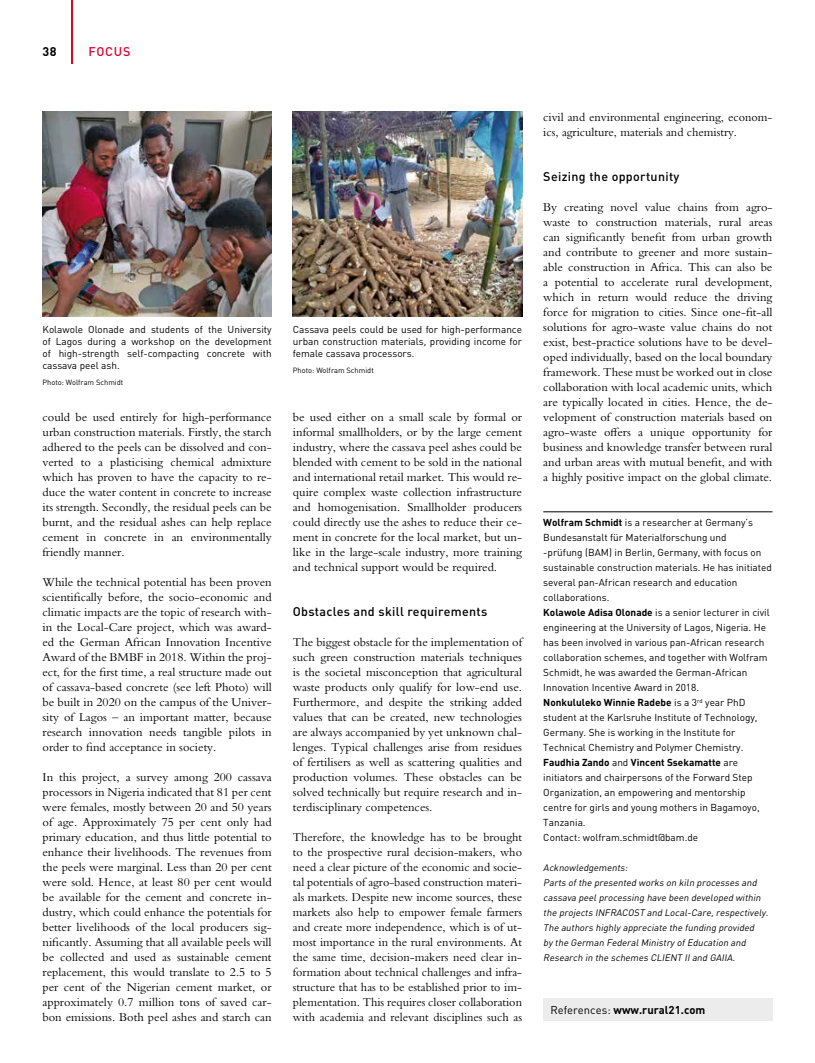
<style>
.page{position:relative;width:815px;height:1063px;background:#fff}
.page>*{position:absolute;margin:0;border:0;box-sizing:border-box;transform-origin:0 0}
.t1{font:12.5px/15px "Bembo Std";color:#000;text-align:justify}
.t2{font:500 12.5px "DIN Pro";letter-spacing:.025em;color:#000}
.t3{font:500 12.5px "DIN Pro";letter-spacing:.06em;color:#de012c}
.t4{font:700 12.5px "DIN Pro";color:#000}
.t5{font:700 11.25px "DIN Pro";color:#000}
.t6{font:10px/15px "DIN Pro";color:#000;text-align:justify}
.t7{font:italic 9.38px/15px "DIN Pro";color:#000}
.t8{font:7.5px "DIN Pro";color:#000}
.s1{font-weight:700}
.s2{font-weight:400}
</style>
<div class="page">
<hr style="left:71px;top:0;width:2px;height:64px;background:#de012c">
<hr style="left:543px;top:512px;width:229px;height:1px;background:#000">
<div style="left:543px;top:999px;width:229px;height:22px;background:#ececec"></div>
<img style="left:43px;top:112px;width:229px;height:204px">
<img style="left:293px;top:112px;width:229px;height:204px">
<p class="t4" style="left:43px;top:43px;width:16px">38</p>
<p class="t3" style="left:89px;top:43px;width:43px">FOCUS</p>
<p class="t6" style="left:43px;top:323px;width:231px;line-height:12px">Kolawole Olonade and students of the University of Lagos during a workshop on the development of high-strength self-compacting concrete with cassava peel ash.</p>
<p class="t8" style="left:43px;top:377px;width:82px">Photo: Wolfram Schmidt</p>
<p class="t1" style="left:43px;top:410px;width:231px">could be used entirely for high-performance urban construction materials. Firstly, the starch adhered to the peels can be dissolved and con&shy;verted to a plasticising chemical admixture which has proven to have the capacity to re&shy;duce the water content in concrete to increase its strength. Secondly, the residual peels can be burnt, and the residual ashes can help replace cement in concrete in an environmentally friendly manner.</p>
<p class="t1" style="left:43px;top:575px;width:231px">While the technical potential has been proven scientifically before, the socio-economic and climatic impacts are the topic of research with&shy;in the Local-Care project, which was award&shy;ed the German African Innovation Incentive Award of the BMBF in 2018. Within the proj&shy;ect, for the first time, a real structure made out of cassava-based concrete (see left Photo) will be built in 2020 on the campus of the Univer&shy;sity of Lagos – an important matter, because research innovation needs tangible pilots in order to find acceptance in society.</p>
<p class="t1" style="left:43px;top:770px;width:231px">In this project, a survey among 200 cassava processors in Nigeria indicated that 81 per cent were females, mostly between 20 and 50 years of age. Approximately 75 per cent only had primary education, and thus little potential to enhance their livelihoods. The revenues from the peels were marginal. Less than 20 per cent were sold. Hence, at least 80 per cent would be available for the cement and concrete in&shy;dustry, which could enhance the potentials for better livelihoods of the local producers sig&shy;nificantly. Assuming that all available peels will be collected and used as sustainable cement replacement, this would translate to 2.5 to 5 per cent of the Nigerian cement market, or approximately 0.7 million tons of saved car&shy;bon emissions. Both peel ashes and starch can</p>
<p class="t6" style="left:293px;top:323px;width:231px;line-height:12px">Cassava peels could be used for high-performance urban construction materials, providing income for female cassava processors.</p>
<p class="t8" style="left:293px;top:365px;width:82px">Photo: Wolfram Schmidt</p>
<p class="t1" style="left:293px;top:410px;width:231px">be used either on a small scale by formal or informal smallholders, or by the large cement industry, where the cassava peel ashes could be blended with cement to be sold in the national and international retail market. This would re&shy;quire complex waste collection infrastructure and homogenisation. Smallholder producers could directly use the ashes to reduce their ce&shy;ment in concrete for the local market, but un&shy;like in the large-scale industry, more training and technical support would be required.</p>
<p class="t2" style="left:293px;top:603px;width:196px">Obstacles and skill requirements</p>
<p class="t1" style="left:293px;top:635px;width:231px">The biggest obstacle for the implementation of such green construction materials techniques is the societal misconception that agricultural waste products only qualify for low-end use.<br>Furthermore, and despite the striking added values that can be created, new technologies are always accompanied by yet unknown chal&shy;lenges. Typical challenges arise from residues of fertilisers as well as scattering qualities and production volumes. These obstacles can be solved technically but require research and in&shy;terdisciplinary competences.</p>
<p class="t1" style="left:293px;top:830px;width:231px">Therefore, the knowledge has to be brought to the prospective rural decision-makers, who need a clear picture of the economic and socie&shy;tal potentials of agro-based construction materi&shy;als markets. Despite new income sources, these markets also help to empower female farmers and create more independence, which is of ut&shy;most importance in the rural environments. At the same time, decision-makers need clear in&shy;formation about technical challenges and infra&shy;structure that has to be established prior to im&shy;plementation. This requires closer collaboration with academia and relevant disciplines such as</p>
<p class="t1" style="left:543px;top:110px;width:231px">civil and environmental engineering, econom&shy;ics, agriculture, materials and chemistry.</p>
<p class="t2" style="left:543px;top:168px;width:138px">Seizing the opportunity</p>
<p class="t1" style="left:543px;top:200px;width:231px">By creating novel value chains from agro&shy;waste to construction materials, rural areas can significantly benefit from urban growth and contribute to greener and more sustain&shy;able construction in Africa. This can also be a potential to accelerate rural development, which in return would reduce the driving force for migration to cities. Since one-fit-all solutions for agro-waste value chains do not exist, best-practice solutions have to be devel&shy;oped individually, based on the local boundary framework. These must be worked out in close collaboration with local academic units, which are typically located in cities. Hence, the de&shy;velopment of construction materials based on agro-waste offers a unique opportunity for business and knowledge transfer between rural and urban areas with mutual benefit, and with a highly positive impact on the global climate.</p>
<p class="t6" style="left:543px;top:515px;width:230px;text-align:left"><span class="s1">Wolfram Schmidt</span> is a researcher at Germany’s Bundesanstalt für Materialforschung und<br>-prüfung (BAM) in Berlin, Germany, with focus on sustainable construction materials. He has initiated several pan-African research and education collaborations.<br><span class="s1">Kolawole Adisa Olonade</span> is a senior lecturer in civil engineering at the University of Lagos, Nigeria. He has been involved in various pan-African research collaboration schemes, and together with Wolfram Schmidt, he was awarded the German-African Innovation Incentive Award in 2018.<br><span class="s1">Nonkululeko Winnie Radebe</span> is a 3<sup>rd</sup> year PhD student at the Karlsruhe Institute of Technology, Germany. She is working in the Institute for Technical Chemistry and Polymer Chemistry.<br><span class="s1">Faudhia Zando</span> and <span class="s1">Vincent Ssekamatte</span> are initiators and chairpersons of the Forward Step Organization, an empowering and mentorship centre for girls and young mothers in Bagamoyo, Tanzania.<br>Contact: wolfram.schmidt@bam.de</p>
<p class="t7" style="left:543px;top:860px;width:229px">Acknowledgements:<br>Parts ofthe presented works on kiln processes and cassava peelprocessing have been developed within the projects INFRACOST and Local-Care,respectively.<br>The authors highly appreciate the funding provided<br>by the German FederalMinistry ofEducation and Research in the schemes CLIENT IIand GAIIA.</p>
<p class="t5" style="left:550px;top:1003px;width:157px"><span class="s2">References:</span> www.rural21.com</p>
</div>
